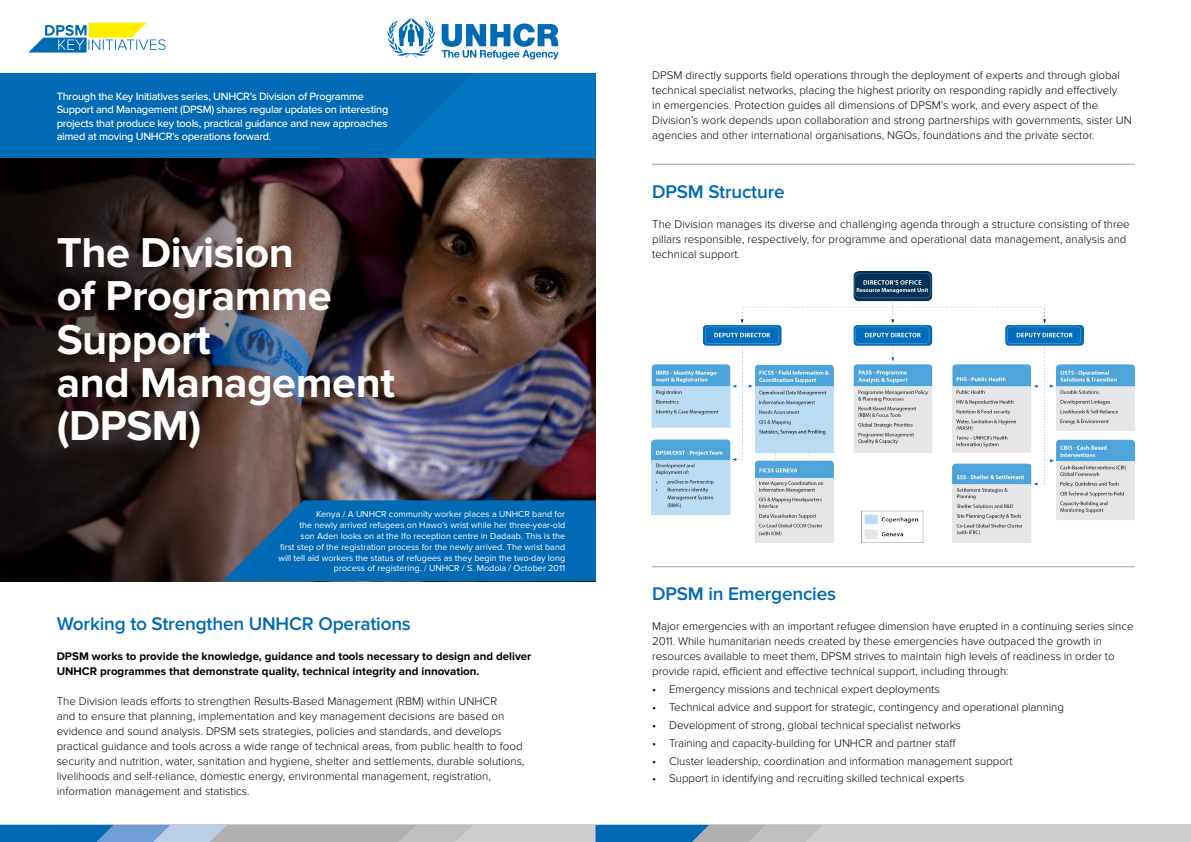
<style>
.page{position:relative;width:1191px;height:842px;background:#fff}
.page>*{position:absolute;margin:0;border:0;box-sizing:border-box;transform-origin:0 0}
.t1{font:700 43.3px/43.3px "Proxima Nova";letter-spacing:-.01em;color:#fff}
.t2{font:600 19px "Proxima Nova";letter-spacing:-.01em;color:#006ab4}
.t3{font:300 11.5px/15px "Proxima Nova";color:#000}
.t4{font:700 11.5px/15px "Proxima Nova";color:#000}
.t5{font:500 11px/13.2px "Proxima Nova";letter-spacing:-.025em;color:#fff}
.t6{font:9px/10.8px "Proxima Nova";color:#fff;text-align:right}
</style>
<div class="page">
<div style="left:0;top:825px;width:618px;height:17px;background:#cfcdcd"></div>
<svg style="left:387px;top:18px;width:48px;height:40px"></svg>
<svg style="left:442px;top:24px;width:116px;height:36px"></svg>
<svg style="left:0;top:825px;width:473px;height:17px;background:#86a3be"></svg>
<img style="left:383px;top:158px;width:213px;height:342px">
<img style="left:0;top:158px;width:383px;height:423px">
<svg style="left:223px;top:500px;width:373px;height:81px;background:#0c68a9"></svg>
<div style="left:0;top:74px;width:627px;height:84px;background:#006ab4"></div>
<svg style="left:389px;top:74px;width:207px;height:84px"></svg>
<svg style="left:28px;top:23px;width:138px;height:30px"></svg>
<div style="left:596px;top:0;width:595px;height:842px;background:#fff"></div>
<img style="left:651px;top:272px;width:484px;height:270px">
<hr style="left:652px;top:566px;width:482px;height:1px;background:#a4a1a0">
<hr style="left:652px;top:164px;width:482px;height:1px;background:#a4a1a0">
<div style="left:577px;top:825px;width:614px;height:17px;background:#cfcdcd"></div>
<svg style="left:595px;top:825px;width:227px;height:17px"></svg>
<p class="t5" style="left:57px;top:90px;width:333px">Through the Key Initiatives series, UNHCR’s Division of Programme Support and Management (DPSM) shares regular updates on interesting projects that produce key tools, practical guidance and new approaches aimed at moving UNHCR’s operations forward.</p>
<h1 class="t1" style="left:57px;top:233px;width:340px">The Division<br>of Programme<br>Support<br>and Management (DPSM)</h1>
<p class="t6" style="left:278px;top:509px;width:288px">Kenya / A UNHCR community worker places a UNHCR band for<br>the newly arrived refugees on Hawo’s wrist while her three-year-old<br>son Aden looks on at the Ifo reception centre in Dadaab. This is the<br>first step of the registration process for the newly arrived. The wrist band will tell aid workers the status of refugees as they begin the two-day long process of registering. / UNHCR / S. Modola / October 2011</p>
<h2 class="t2" style="left:57px;top:613px;width:356px">Working to Strengthen UNHCR Operations</h2>
<p class="t4" style="left:57px;top:649px;width:476px">DPSM works to provide the knowledge, guidance and tools necessary to design and deliver<br>UNHCR programmes that demonstrate quality, technical integrity and innovation.</p>
<p class="t3" style="left:57px;top:694px;width:469px">The Division leads efforts to strengthen Results-Based Management (RBM) within UNHCR<br>and to ensure that planning, implementation and key management decisions are based on evidence and sound analysis. DPSM sets strategies, policies and standards, and develops practical guidance and tools across a wide range of technical areas, from public health to food security and nutrition, water, sanitation and hygiene, shelter and settlements, durable solutions, livelihoods and self-reliance, domestic energy, environmental management, registration, information management and statistics.</p>
<p class="t3" style="left:652px;top:68px;width:481px">DPSM directly supports field operations through the deployment of experts and through global technical specialist networks, placing the highest priority on responding rapidly and effectively<br>in emergencies. Protection guides all dimensions of DPSM’s work, and every aspect of the Division’s work depends upon collaboration and strong partnerships with governments, sister UN agencies and other international organisations, NGOs, foundations and the private sector.</p>
<h2 class="t2" style="left:652px;top:181px;width:134px">DPSM Structure</h2>
<p class="t3" style="left:652px;top:217px;width:479px">The Division manages its diverse and challenging agenda through a structure consisting of three pillars responsible, respectively, for programme and operational data management, analysis and technical support.</p>
<h2 class="t2" style="left:652px;top:583px;width:185px">DPSM in Emergencies</h2>
<p class="t3" style="left:652px;top:619px;width:483px">Major emergencies with an important refugee dimension have erupted in a continuing series since 2011. While humanitarian needs created by these emergencies have outpaced the growth in resources available to meet them, DPSM strives to maintain high levels of readiness in order to provide rapid, efficient and effective technical support, including through:</p>
<p class="t3" style="left:652px;top:682px;width:289px">• Emergency missions and technical expert deployments</p>
<p class="t3" style="left:652px;top:700px;width:413px">• Technical advice and support for strategic, contingency and operational planning</p>
<p class="t3" style="left:652px;top:718px;width:310px">• Development of strong, global technical specialist networks</p>
<p class="t3" style="left:652px;top:736px;width:305px">• Training and capacity-building for UNHCR and partner staff</p>
<p class="t3" style="left:652px;top:754px;width:362px">• Cluster leadership, coordination and information management support</p>
<p class="t3" style="left:652px;top:771px;width:313px">• Support in identifying and recruiting skilled technical experts</p>
</div>
